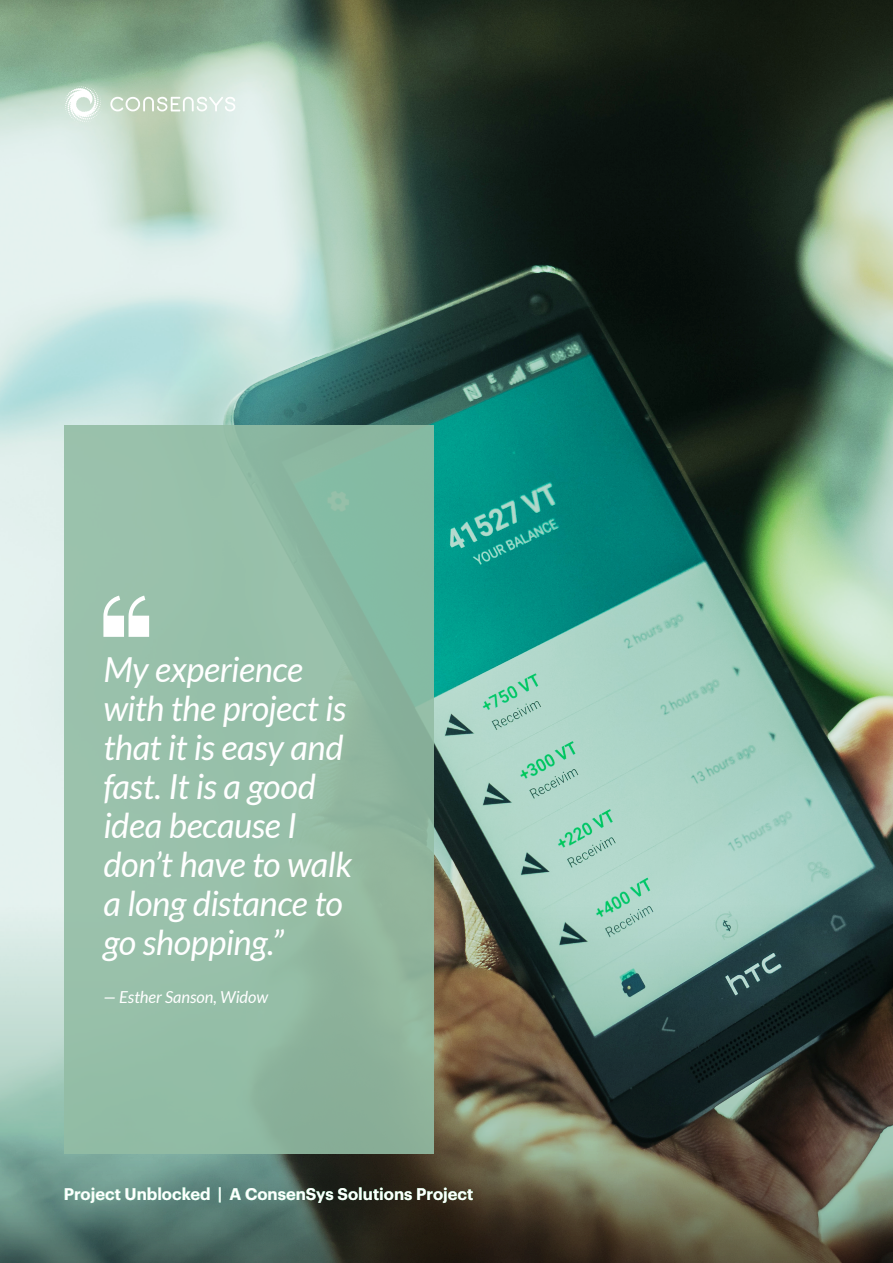
<style>
.page{position:relative;width:893px;height:1263px;background:#fff}
.page>*{position:absolute;margin:0;border:0;box-sizing:border-box;transform-origin:0 0}
.H3__align_left{font:italic 34.5px/39px "Lato";letter-spacing:-.015em;color:#fff}
.t1{font:600 16.5px "Graphik";color:#fff}
.Subtitle__align_left{font:italic 16.5px "Lato";letter-spacing:-.005em;color:#fff}
</style>
<div class="page">
<img style="left:0;top:0;width:893px;height:1263px">
<div style="left:64px;top:425px;width:370px;height:729px;background:linear-gradient(to right,#9cc3ae,#8ab59d)"></div>
<svg style="left:103px;top:596px;width:46px;height:41px"></svg>
<svg style="left:64px;top:85px;width:39px;height:39px"></svg>
<svg style="left:110px;top:97px;width:125px;height:14px"></svg>
<p class="H3__align_left" style="left:103px;top:651px;width:250px">My experience with the project is that it is easy and fast. It is a good idea because I don’t have to walk a long distance to go shopping.”</p>
<p class="Subtitle__align_left" style="left:103px;top:987px;width:166px">— Esther Sanson, Widow</p>
<p class="t1" style="left:64px;top:1181px;width:411px">Project Unblocked | A ConsenSys Solutions Project</p>
</div>
